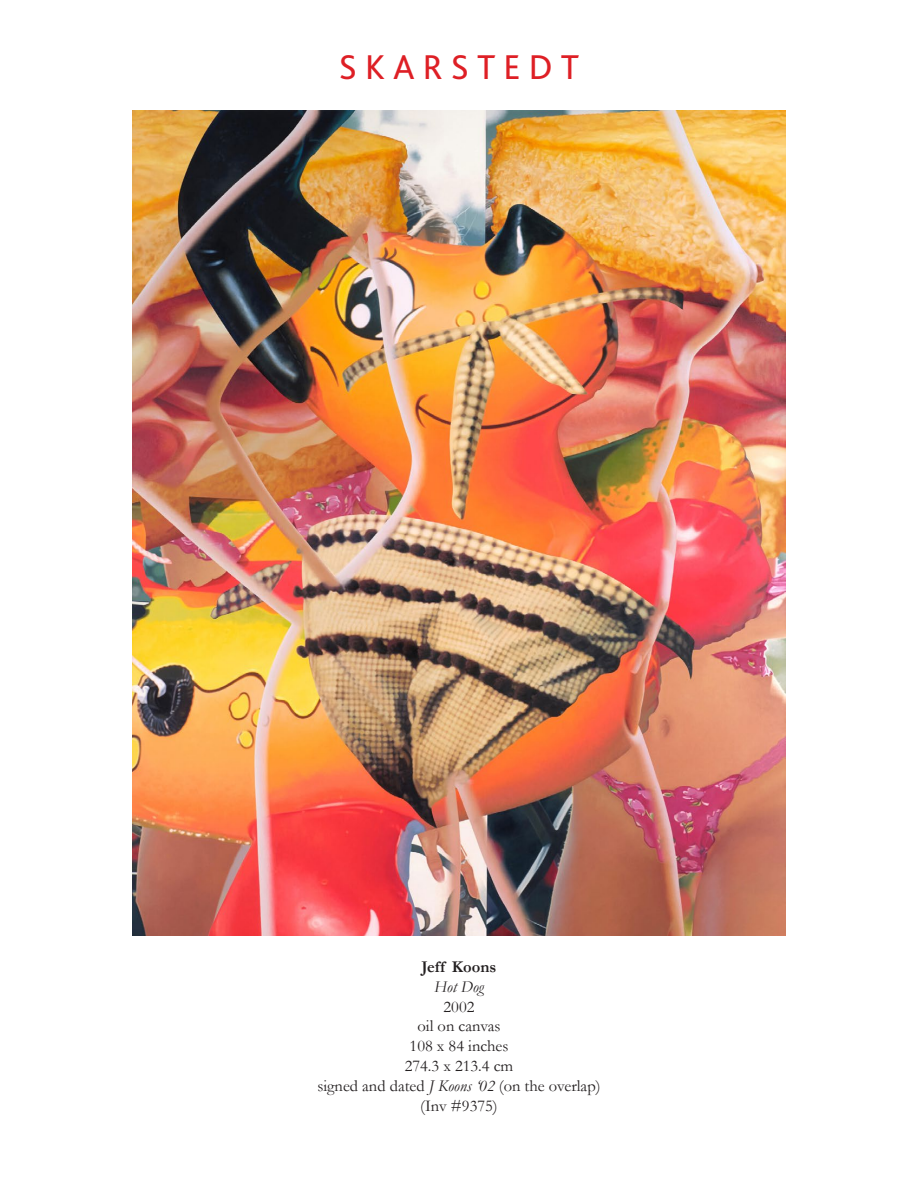
<style>
.page{position:relative;width:918px;height:1188px;background:#fff}
.page>*{position:absolute;margin:0;border:0;box-sizing:border-box;transform-origin:0 0}
.t1{font:36px "Bliss Pro";color:#de1f25}
.t2{font:16.5px "Garamond";color:#231f20}
.t3{font:700 16.5px "Garamond";color:#231f20}
.t4{font:italic 16.5px "Garamond";color:#231f20}
.s1{font-style:italic}
</style>
<div class="page">
<img style="left:133px;top:111px;width:652px;height:825px">
<p class="t1" style="left:339px;top:45px;width:242px">S K A R S T E D T</p>
<p class="t3" style="left:422px;top:957px;width:76px">Jeff Koons</p>
<p class="t4" style="left:434px;top:977px;width:51px">Hot Dog</p>
<p class="t2" style="left:444px;top:997px;width:32px">2002</p>
<p class="t2" style="left:418px;top:1016px;width:84px">oil on canvas</p>
<p class="t2" style="left:410px;top:1036px;width:100px">108 x 84 inches</p>
<p class="t2" style="left:405px;top:1056px;width:110px">274.3 x 213.4 cm</p>
<p class="t2" style="left:317px;top:1076px;width:285px">signed and dated <span class="s1">J Koons ‘02</span> (on the overlap)</p>
<p class="t2" style="left:420px;top:1096px;width:79px">(Inv #9375)</p>
</div>
